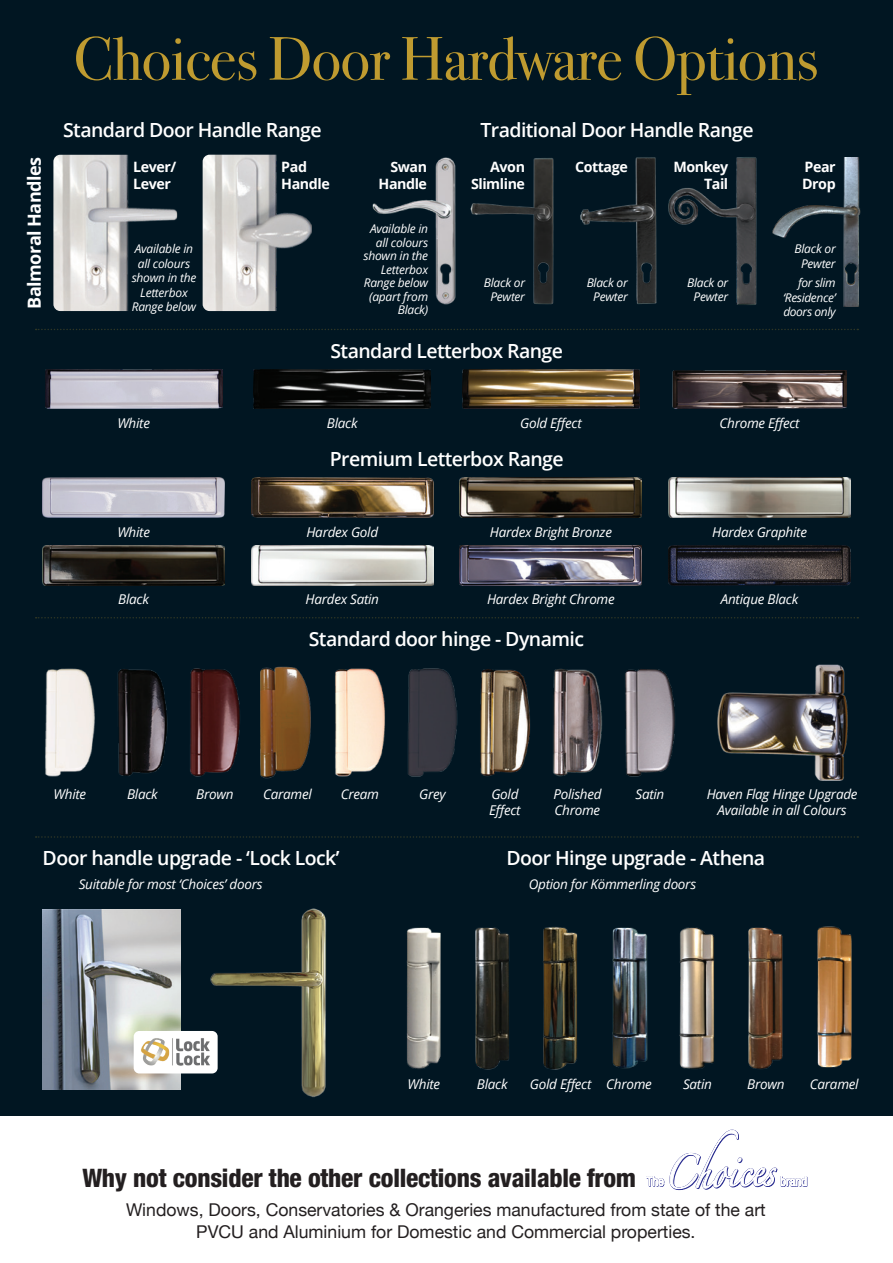
<style>
.page{position:relative;width:893px;height:1263px;background:#fff}
.page>*{position:absolute;margin:0;border:0;box-sizing:border-box;transform-origin:0 0}
.t1{font:61.5px "Bodoni Svty Two ITCTT";letter-spacing:-.01em;color:#bf9b30}
.FitSHowHeading{font:800 condensed 25.5px "Helvetica Neue";letter-spacing:-.01em;color:#231f20}
.t2{font:600 19.5px "Open Sans";letter-spacing:-.03em;color:#fff}
.t3{font:700 18px "Open Sans";letter-spacing:-.03em;color:#fff}
.t4{font:17.55px "Helvetica Neue";color:#231f20}
.t5{font:700 14.25px/17.1px "Open Sans";letter-spacing:-.03em;color:#fff}
.t6{font:italic 13.5px/16.2px "Open Sans";letter-spacing:-.02em;color:#fff}
.t7{font:italic 12px/14.4px "Open Sans";letter-spacing:-.02em;color:#fff;text-align:center}
</style>
<div class="page">
<div style="left:0;top:0;width:893px;height:1120px;background:#011622"></div>
<div style="left:0;top:1116px;width:893px;height:147px;background:#fff"></div>
<img style="left:407px;top:668px;width:51px;height:109px">
<img style="left:45px;top:668px;width:50px;height:109px">
<img style="left:335px;top:668px;width:50px;height:109px">
<img style="left:625px;top:669px;width:50px;height:108px">
<img style="left:553px;top:668px;width:50px;height:109px">
<img style="left:480px;top:669px;width:50px;height:108px">
<img style="left:190px;top:668px;width:50px;height:109px">
<img style="left:261px;top:666px;width:50px;height:112px">
<img style="left:117px;top:669px;width:51px;height:107px">
<img style="left:717px;top:664px;width:131px;height:117px">
<img style="left:673px;top:371px;width:173px;height:38px">
<img style="left:462px;top:370px;width:177px;height:39px">
<img style="left:254px;top:370px;width:177px;height:39px">
<img style="left:45px;top:370px;width:177px;height:39px">
<img style="left:668px;top:477px;width:183px;height:40px">
<img style="left:668px;top:546px;width:183px;height:40px">
<img style="left:460px;top:477px;width:182px;height:40px">
<img style="left:460px;top:546px;width:182px;height:40px">
<img style="left:251px;top:546px;width:182px;height:40px">
<img style="left:251px;top:477px;width:182px;height:40px">
<img style="left:43px;top:477px;width:182px;height:40px">
<img style="left:43px;top:546px;width:182px;height:40px">
<img style="left:43px;top:909px;width:137px;height:181px">
<img style="left:134px;top:1031px;width:68px;height:42px">
<img style="left:543px;top:927px;width:35px;height:143px">
<img style="left:612px;top:927px;width:36px;height:142px">
<img style="left:679px;top:927px;width:36px;height:142px">
<img style="left:748px;top:927px;width:35px;height:142px">
<img style="left:817px;top:926px;width:35px;height:142px">
<img style="left:475px;top:927px;width:34px;height:143px">
<img style="left:406px;top:927px;width:35px;height:142px">
<img style="left:202px;top:908px;width:125px;height:190px">
<img style="left:203px;top:155px;width:109px;height:156px">
<img style="left:53px;top:155px;width:124px;height:156px">
<img style="left:671px;top:157px;width:86px;height:148px">
<img style="left:580px;top:157px;width:91px;height:147px">
<img style="left:470px;top:158px;width:84px;height:147px">
<img style="left:372px;top:157px;width:84px;height:148px">
<img style="left:772px;top:158px;width:89px;height:148px">
<svg style="left:36px;top:329px;width:822px;height:1px"></svg>
<svg style="left:36px;top:617px;width:822px;height:1px"></svg>
<svg style="left:36px;top:836px;width:822px;height:2px"></svg>
<svg style="left:646px;top:1129px;width:162px;height:61px"></svg>
<p class="t3" style="left:22px;top:309px;width:153px;rotate:-90deg">Balmoral Handles</p>
<p class="t1" style="left:73px;top:8px;width:746px">Choices Door Hardware Options</p>
<p class="t2" style="left:63px;top:117px;width:260px">Standard Door Handle Range</p>
<p class="t5" style="left:133px;top:158px;width:45px">Lever/<br>Lever</p>
<p class="t5" style="left:281px;top:158px;width:50px">Pad<br>Handle</p>
<p class="t5" style="left:379px;top:158px;width:50px;text-align:right">Swan<br>Handle</p>
<p class="t2" style="left:480px;top:117px;width:275px">Traditional Door Handle Range</p>
<p class="t5" style="left:673px;top:158px;width:56px;text-align:right">Monkey<br>Tail</p>
<p class="t5" style="left:575px;top:158px;width:54px">Cottage</p>
<p class="t5" style="left:471px;top:158px;width:56px;text-align:right">Avon<br>Slimline</p>
<p class="t7" style="left:132px;top:242px;width:66px">Available in all colours shown in the<br>Letterbox<br>Range below</p>
<p class="t7" style="left:364px;top:222px;width:66px;line-height:13.5px;text-align:right">Available in all colours shown in the<br>Letterbox<br>Range below (apart from<br>Black)</p>
<p class="t7" style="left:484px;top:275px;width:43px">Black or<br>Pewter</p>
<p class="t7" style="left:587px;top:275px;width:43px">Black or<br>Pewter</p>
<p class="t7" style="left:687px;top:275px;width:43px">Black or<br>Pewter</p>
<p class="t2" style="left:330px;top:337px;width:234px">Standard Letterbox Range</p>
<p class="t5" style="left:802px;top:158px;width:35px">Pear<br>Drop</p>
<p class="t7" style="left:794px;top:242px;width:43px">Black or<br>Pewter</p>
<p class="t7" style="left:783px;top:275px;width:54px;text-align:justify;text-indent:15px">for slim ‘Residence’ doors only</p>
<p class="t6" style="left:117px;top:415px;width:34px">White</p>
<p class="t6" style="left:327px;top:415px;width:32px">Black</p>
<p class="t6" style="left:520px;top:415px;width:63px">Gold Effect</p>
<p class="t6" style="left:719px;top:415px;width:82px">Chrome Effect</p>
<p class="t2" style="left:330px;top:446px;width:235px">Premium Letterbox Range</p>
<p class="t6" style="left:117px;top:523px;width:34px">White</p>
<p class="t6" style="left:306px;top:523px;width:73px">Hardex Gold</p>
<p class="t6" style="left:490px;top:523px;width:124px">Hardex Bright Bronze</p>
<p class="t6" style="left:118px;top:591px;width:32px">Black</p>
<p class="t6" style="left:306px;top:591px;width:75px">Hardex Satin</p>
<p class="t6" style="left:487px;top:591px;width:129px">Hardex Bright Chrome</p>
<p class="t2" style="left:309px;top:626px;width:277px">Standard door hinge - Dynamic</p>
<p class="t6" style="left:712px;top:523px;width:96px">Hardex Graphite</p>
<p class="t6" style="left:721px;top:591px;width:79px">Antique Black</p>
<p class="t6" style="left:127px;top:785px;width:32px">Black</p>
<p class="t6" style="left:196px;top:785px;width:39px">Brown</p>
<p class="t6" style="left:263px;top:785px;width:50px">Caramel</p>
<p class="t6" style="left:54px;top:785px;width:34px">White</p>
<p class="t6" style="left:341px;top:785px;width:40px">Cream</p>
<p class="t6" style="left:419px;top:785px;width:28px">Grey</p>
<p class="t6" style="left:553px;top:785px;width:50px">Polished</p>
<p class="t6" style="left:635px;top:785px;width:30px">Satin</p>
<p class="t6" style="left:555px;top:801px;width:47px">Chrome</p>
<p class="t6" style="left:489px;top:785px;width:33px">Gold<br>Effect</p>
<p class="t6" style="left:707px;top:785px;width:152px">Haven Flag Hinge Upgrade</p>
<p class="t6" style="left:717px;top:801px;width:131px">Available in all Colours</p>
<p class="t2" style="left:43px;top:845px;width:298px">Door handle upgrade - ‘Lock Lock’</p>
<p class="t6" style="left:79px;top:876px;width:185px">Suitable for most ‘Choices’ doors</p>
<p class="t2" style="left:506px;top:845px;width:260px">Door Hinge upgrade - Athena</p>
<p class="t6" style="left:529px;top:876px;width:169px">Option for Kömmerling doors</p>
<p class="t6" style="left:408px;top:1076px;width:34px">White</p>
<p class="t6" style="left:477px;top:1076px;width:32px">Black</p>
<p class="t6" style="left:530px;top:1076px;width:63px">Gold Effect</p>
<p class="t6" style="left:606px;top:1076px;width:47px">Chrome</p>
<p class="t6" style="left:683px;top:1076px;width:30px">Satin</p>
<p class="t6" style="left:747px;top:1076px;width:39px">Brown</p>
<p class="t6" style="left:810px;top:1076px;width:50px">Caramel</p>
<p class="FitSHowHeading" style="left:82px;top:1162px;width:555px">Why not consider the other collections available from</p>
<p class="t4" style="left:126px;top:1197px;width:641px">Windows, Doors, Conservatories &amp; Orangeries manufactured from state of the art</p>
<p class="t4" style="left:196px;top:1219px;width:501px">PVCU and Aluminium for Domestic and Commercial properties.</p>
</div>
